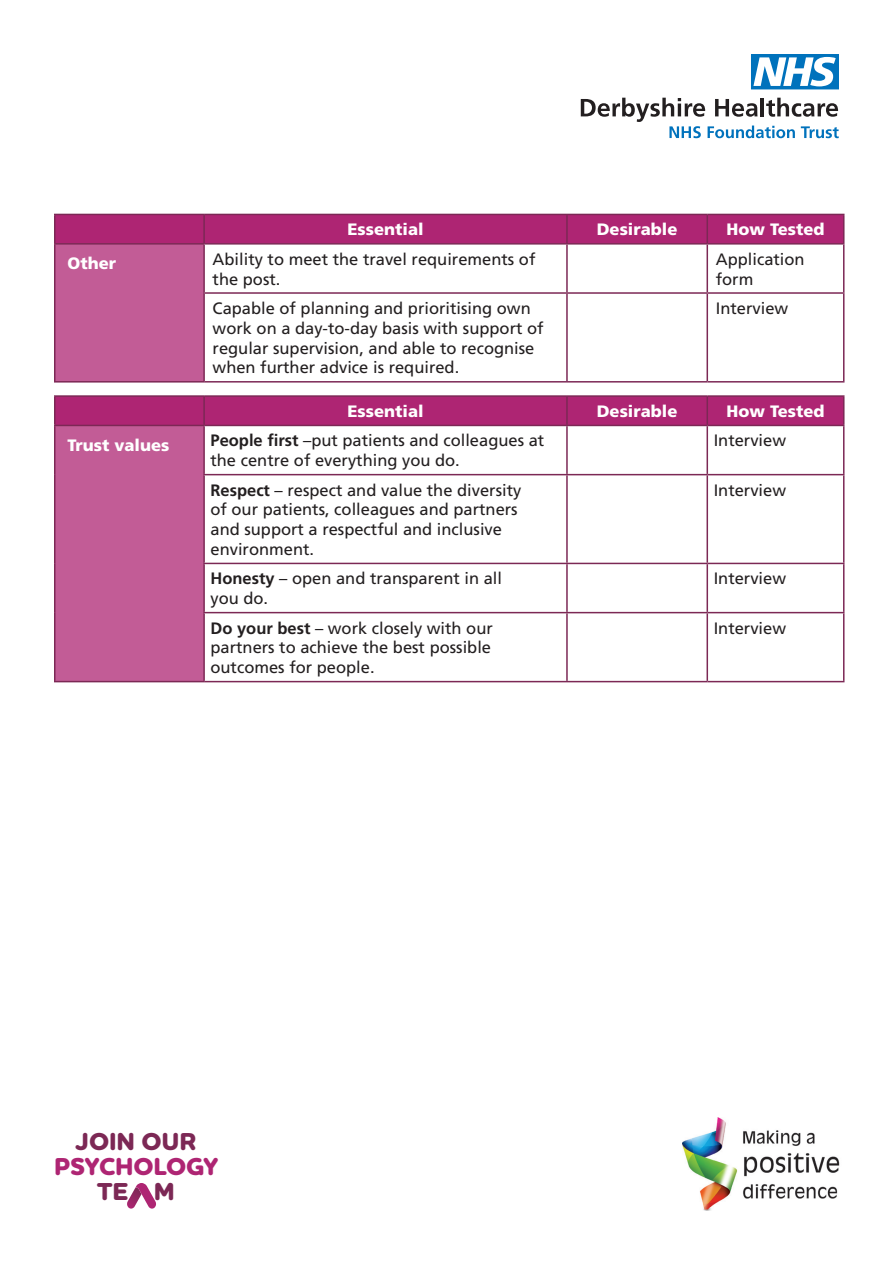
<style>
.page{position:relative;width:893px;height:1263px;background:#fff}
.page>*{position:absolute;margin:0;border:0;box-sizing:border-box;transform-origin:0 0}
.t1{font:800 24.9px "Houschka Rounded";letter-spacing:-.005em;color:#7c2855}
.t2{font:800 24.9px "Houschka Rounded";letter-spacing:-.005em;color:#ae2573}
.body{font:16.5px/19.8px "Frutiger LT Pro";color:#231f20}
.t3{font:900 16.5px "Frutiger LT Pro";color:#fff}
.s1{font-weight:700}
</style>
<div class="page">
<img style="left:682px;top:1118px;width:158px;height:92px">
<svg style="left:127px;top:1183px;width:29px;height:25px"></svg>
<svg style="left:751px;top:54px;width:88px;height:35px"></svg>
<svg style="left:581px;top:98px;width:258px;height:40px"></svg>
<div style="left:55px;top:244px;width:149px;height:138px;background:#c25c96"></div>
<hr style="left:54px;top:214px;width:150px;height:1px;background:#7c2855">
<hr style="left:54px;top:215px;width:2px;height:28px;background:#7c2855">
<svg style="left:55px;top:214px;width:789px;height:29px;background:#ab2571"></svg>
<hr style="left:54px;top:245px;width:2px;height:48px;background:#7c2855">
<hr style="left:204px;top:243px;width:363px;height:2px;background:#7c2855">
<hr style="left:203px;top:245px;width:2px;height:47px;background:#7c2855">
<hr style="left:567px;top:243px;width:140px;height:2px;background:#7c2855">
<hr style="left:566px;top:245px;width:2px;height:47px;background:#7c2855">
<hr style="left:707px;top:243px;width:137px;height:2px;background:#7c2855">
<hr style="left:706px;top:245px;width:2px;height:47px;background:#7c2855">
<hr style="left:843px;top:245px;width:1px;height:47px;background:#7c2855">
<hr style="left:54px;top:293px;width:2px;height:88px;background:#7c2855">
<hr style="left:203px;top:292px;width:364px;height:2px;background:#7c2855">
<hr style="left:203px;top:294px;width:2px;height:87px;background:#7c2855">
<hr style="left:567px;top:292px;width:140px;height:2px;background:#7c2855">
<hr style="left:566px;top:294px;width:2px;height:87px;background:#7c2855">
<hr style="left:707px;top:292px;width:137px;height:2px;background:#7c2855">
<hr style="left:706px;top:294px;width:2px;height:87px;background:#7c2855">
<hr style="left:843px;top:294px;width:1px;height:87px;background:#7c2855">
<hr style="left:204px;top:381px;width:363px;height:2px;background:#7c2855">
<hr style="left:567px;top:381px;width:140px;height:2px;background:#7c2855">
<hr style="left:707px;top:381px;width:137px;height:2px;background:#7c2855">
<hr style="left:54px;top:381px;width:150px;height:2px;background:#7c2855">
<hr style="left:54px;top:243px;width:150px;height:2px;background:#7c2855">
<div style="left:55px;top:425px;width:149px;height:257px;background:#c25c96"></div>
<svg style="left:205px;top:426px;width:361px;height:255px"></svg>
<hr style="left:54px;top:395px;width:150px;height:2px;background:#7c2855">
<hr style="left:54px;top:397px;width:2px;height:28px;background:#7c2855">
<hr style="left:204px;top:395px;width:363px;height:2px;background:#7c2855">
<hr style="left:567px;top:395px;width:140px;height:2px;background:#7c2855">
<hr style="left:707px;top:395px;width:137px;height:2px;background:#7c2855">
<svg style="left:55px;top:396px;width:789px;height:29px;background:#ab2571"></svg>
<hr style="left:204px;top:425px;width:363px;height:1px;background:#7c2855">
<hr style="left:567px;top:425px;width:140px;height:1px;background:#7c2855">
<hr style="left:566px;top:426px;width:2px;height:48px;background:#7c2855">
<hr style="left:707px;top:425px;width:137px;height:1px;background:#7c2855">
<hr style="left:706px;top:426px;width:2px;height:48px;background:#7c2855">
<hr style="left:843px;top:426px;width:1px;height:48px;background:#7c2855">
<hr style="left:203px;top:475px;width:2px;height:88px;background:#7c2855">
<hr style="left:567px;top:474px;width:140px;height:1px;background:#7c2855">
<hr style="left:566px;top:475px;width:2px;height:88px;background:#7c2855">
<hr style="left:707px;top:474px;width:137px;height:1px;background:#7c2855">
<hr style="left:706px;top:475px;width:2px;height:88px;background:#7c2855">
<hr style="left:843px;top:475px;width:1px;height:88px;background:#7c2855">
<hr style="left:203px;top:564px;width:2px;height:48px;background:#7c2855">
<hr style="left:567px;top:563px;width:140px;height:1px;background:#7c2855">
<hr style="left:566px;top:564px;width:2px;height:48px;background:#7c2855">
<hr style="left:707px;top:563px;width:137px;height:1px;background:#7c2855">
<hr style="left:706px;top:564px;width:2px;height:48px;background:#7c2855">
<hr style="left:843px;top:564px;width:1px;height:48px;background:#7c2855">
<hr style="left:203px;top:613px;width:2px;height:68px;background:#7c2855">
<hr style="left:567px;top:612px;width:140px;height:1px;background:#7c2855">
<hr style="left:566px;top:613px;width:2px;height:68px;background:#7c2855">
<hr style="left:707px;top:612px;width:137px;height:1px;background:#7c2855">
<hr style="left:706px;top:613px;width:2px;height:68px;background:#7c2855">
<hr style="left:843px;top:613px;width:1px;height:68px;background:#7c2855">
<hr style="left:567px;top:681px;width:140px;height:1px;background:#7c2855">
<hr style="left:707px;top:681px;width:137px;height:1px;background:#7c2855">
<hr style="left:54px;top:426px;width:2px;height:49px;background:#7c2855">
<hr style="left:203px;top:426px;width:2px;height:48px;background:#7c2855">
<hr style="left:54px;top:475px;width:2px;height:88px;background:#7c2855">
<hr style="left:54px;top:563px;width:2px;height:50px;background:#7c2855">
<hr style="left:54px;top:613px;width:2px;height:68px;background:#7c2855">
<hr style="left:54px;top:425px;width:150px;height:1px;background:#7c2855">
<hr style="left:203px;top:474px;width:364px;height:1px;background:#7c2855">
<hr style="left:203px;top:563px;width:364px;height:1px;background:#7c2855">
<hr style="left:203px;top:612px;width:364px;height:1px;background:#7c2855">
<hr style="left:204px;top:681px;width:363px;height:1px;background:#7c2855">
<hr style="left:54px;top:681px;width:150px;height:1px;background:#7c2855">
<p class="t3" style="left:347px;top:220px;width:78px">Essential</p>
<p class="t3" style="left:597px;top:220px;width:82px">Desirable</p>
<p class="t3" style="left:727px;top:220px;width:99px">How Tested</p>
<p class="t3" style="left:68px;top:253px;width:50px">Other</p>
<p class="body" style="left:213px;top:249px;width:324px">Ability to meet the travel requirements of the post.</p>
<p class="body" style="left:716px;top:249px;width:90px">Application form</p>
<p class="body" style="left:213px;top:298px;width:332px">Capable of planning and prioritising own work on a day-to-day basis with support of regular supervision, and able to recognise when further advice is required.</p>
<p class="body" style="left:716px;top:298px;width:74px">Interview</p>
<p class="t3" style="left:347px;top:401px;width:78px">Essential</p>
<p class="t3" style="left:597px;top:401px;width:82px">Desirable</p>
<p class="t3" style="left:727px;top:401px;width:99px">How Tested</p>
<p class="t3" style="left:68px;top:435px;width:103px">Trust values</p>
<p class="body" style="left:210px;top:431px;width:335px"><span class="s1">People first</span> –put patients and colleagues at the centre of everything you do.</p>
<p class="body" style="left:714px;top:431px;width:74px">Interview</p>
<p class="body" style="left:210px;top:480px;width:312px"><span class="s1">Respect</span> – respect and value the diversity of our patients, colleagues and partners and support a respectful and inclusive environment.</p>
<p class="body" style="left:714px;top:480px;width:74px">Interview</p>
<p class="body" style="left:210px;top:569px;width:293px"><span class="s1">Honesty</span> – open and transparent in all you do.</p>
<p class="body" style="left:714px;top:569px;width:74px">Interview</p>
<p class="body" style="left:210px;top:618px;width:284px;text-align:justify"><span class="s1">Do your best</span> – work closely with our partners to achieve the best possible outcomes for people.</p>
<p class="body" style="left:714px;top:618px;width:74px">Interview</p>
<h1 class="t1" style="left:76px;top:1126px;width:122px">JOIN OUR</h1>
<h1 class="t2" style="left:54px;top:1150px;width:166px">PSYCHOLOGY</h1>
<h1 class="t1" style="left:97px;top:1175px;width:79px">TE M</h1>
</div>
